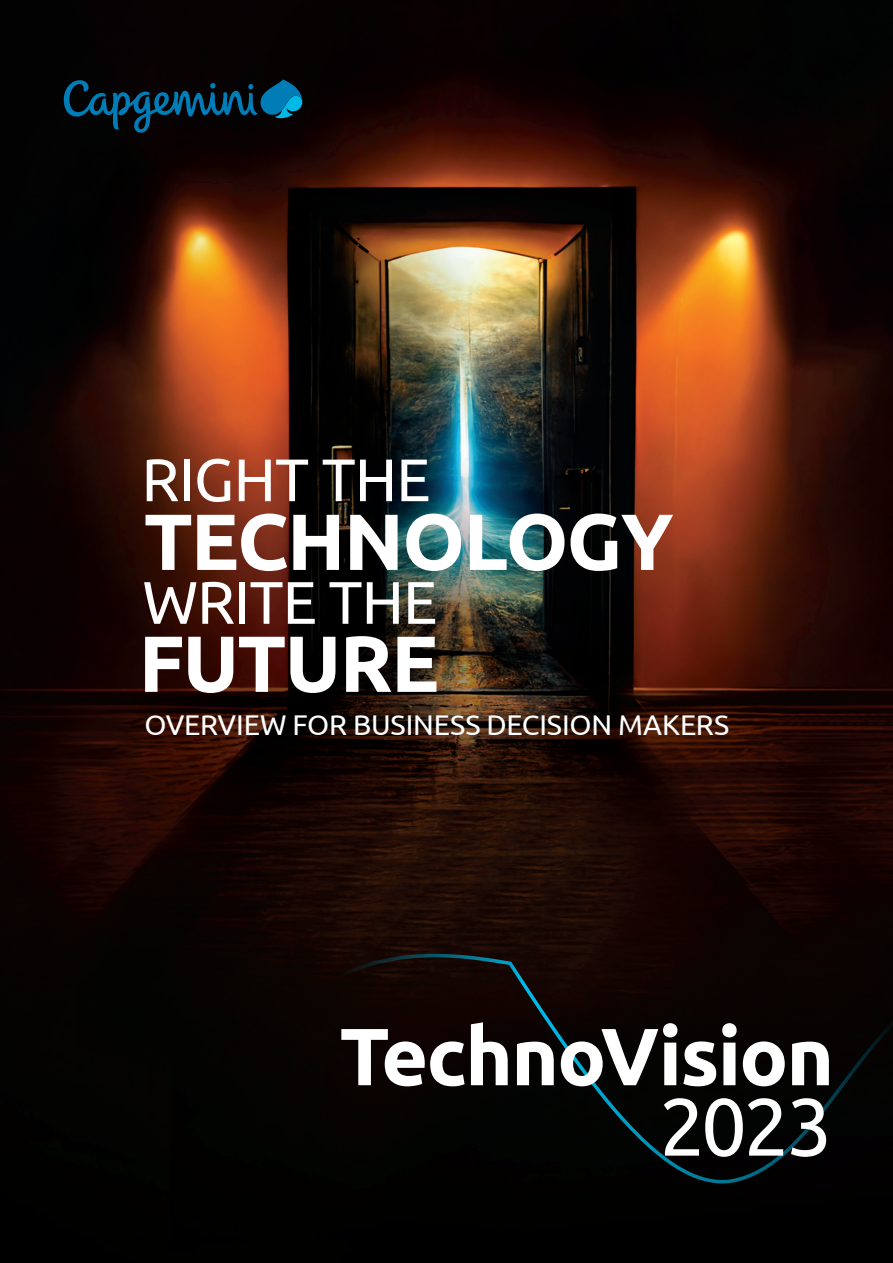
<style>
.page{position:relative;width:893px;height:1263px;background:#fff}
.page>*{position:absolute;margin:0;border:0;box-sizing:border-box;transform-origin:0 0}
.Content_Head{font:700 81px "Ubuntu";letter-spacing:-.025em;color:#fff}
.Content_Head-2{font:81px "Ubuntu";color:#fff}
.Content_Head-3{font:700 79.5px "Ubuntu";letter-spacing:-.02em;color:#fff}
.Content_Head-4{font:60px "Ubuntu";letter-spacing:-.015em;color:#fff}
.Content_Head-5{font:28.5px "Ubuntu";letter-spacing:-.005em;color:#fff}
</style>
<div class="page">
<img style="left:0;top:0;width:893px;height:1263px">
<svg style="left:282px;top:954px;width:611px;height:229px;background:#070403"></svg>
<svg style="left:64px;top:80px;width:238px;height:53px;background:#042636"></svg>
<p class="Content_Head-4" style="left:142px;top:443px;width:290px">RIGHT THE</p>
<p class="Content_Head-3" style="left:144px;top:493px;width:531px">TECHNOLOGY</p>
<p class="Content_Head-4" style="left:142px;top:566px;width:296px">WRITE THE</p>
<p class="Content_Head-3" style="left:139px;top:615px;width:302px">FUTURE</p>
<p class="Content_Head-5" style="left:144px;top:707px;width:586px">OVERVIEW FOR BUSINESS DECISION MAKERS</p>
<p class="Content_Head" style="left:340px;top:1007px;width:496px">TechnoVision</p>
<p class="Content_Head-2" style="left:659px;top:1078px;width:174px">2023</p>
</div>
